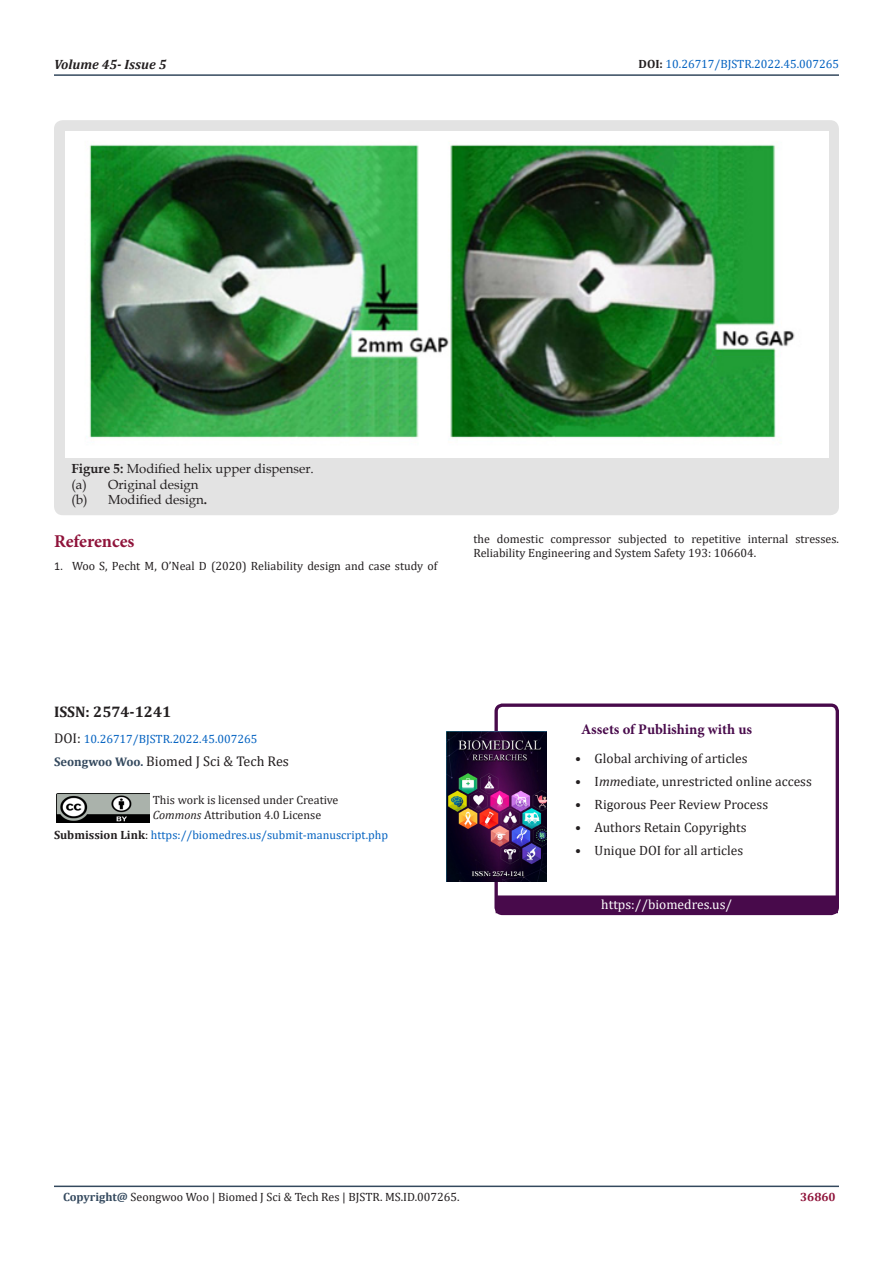
<style>
.page{position:relative;width:893px;height:1263px;background:#fff}
.page>*{position:absolute;margin:0;border:0;box-sizing:border-box;transform-origin:0 0}
.List_Paragraph{font:700 18px "Minion Pro";letter-spacing:-.005em;color:#8f133a}
.t1{font:700 15.3px "Cambria";color:#231f20}
.t2{font:700 14.7px "Minion Pro";color:#480a4b}
.t3{font:14.1px "Cambria";color:#231f20}
.t4{font:13.5px "Cambria";color:#231f20}
.t5{font:13.5px "Cambria";color:#fff}
.t6{font:italic 700 13.5px "Cambria";color:#231f20}
.t7{font:13.2px/15.8px "Book Antiqua";color:#231f20}
.t8{font:12px/14.4px "Cambria";color:#231f20}
.t9{font:12px "Cambria";color:#0563c1}
.t10{font:700 12px "Cambria";color:#8f133a}
.s1{font-weight:700;color:#231f20}
.s2{font-weight:700}
.s3{font-family:"Calibri"}
.s4{font-size:14.1px;color:#231f20}
.s5{font-weight:700;font-size:12.6px;color:#34495e}
.s6{font-style:italic}
.s7{color:#231f20}
.s8{font-weight:700;color:#34495e}
</style>
<div class="page">
<hr style="left:54px;top:1185px;width:785px;height:2px;background:#34495e">
<hr style="left:54px;top:74px;width:785px;height:2px;background:#34495e">
<div style="left:54px;top:120px;width:785px;height:395px;background:#e3e3e3;border-radius:9px"></div>
<img style="left:65px;top:132px;width:764px;height:325px">
<div style="left:494px;top:703px;width:345px;height:212px;border:3px solid #480a4b;border-radius:6px"></div>
<div style="left:496px;top:896px;width:341px;height:17px;background:#480a4b"></div>
<div style="left:496px;top:895px;width:342px;height:18px;border:1px solid #480a4b"></div>
<img style="left:447px;top:732px;width:100px;height:149px">
<img style="left:57px;top:794px;width:93px;height:28px">
<p class="t6" style="left:54px;top:55px;width:114px">Volume 45- Issue 5</p>
<p class="t9" style="left:639px;top:57px;width:202px"><span class="s1">DOI:</span> 10.26717/BJSTR.2022.45.007265</p>
<p class="t7" style="left:72px;top:460px;width:244px"><span class="s2">Figure 5:</span> Modified helix upper dispenser. (a) Original design<br>(b) Modified design<span class="s2">.</span></p>
<p class="List_Paragraph" style="left:54px;top:528px;width:82px">References</p>
<p class="t8" style="left:54px;top:559px;width:385px"><span class="s3">1.</span> Woo S, Pecht M, O’Neal D (2020) Reliability design and case study of</p>
<p class="t8" style="left:473px;top:531px;width:367px">the domestic compressor subjected to repetitive internal stresses.<br>Reliability Engineering and System Safety 193: 106604.</p>
<p class="t1" style="left:54px;top:701px;width:119px">ISSN: 2574-1241</p>
<p class="t9" style="left:54px;top:731px;width:205px"><span class="s4">DOI:</span> 10.26717/BJSTR.2022.45.007265</p>
<p class="t3" style="left:54px;top:753px;width:236px"><span class="s5">Seongwoo Woo.</span> Biomed J Sci &amp; Tech Res</p>
<p class="t8" style="left:153px;top:793px;width:187px">This work is licensed under Creative</p>
<p class="t8" style="left:153px;top:807px;width:170px"><span class="s6">Commons</span> Attribution 4.0 License</p>
<p class="t9" style="left:54px;top:828px;width:336px"><span class="s1">Submission Link</span><span class="s7">:</span> https://biomedres.us/submit-manuscript.php</p>
<p class="t2" style="left:581px;top:719px;width:172px">Assets of Publishing with us</p>
<p class="t4" style="left:575px;top:751px;width:174px">• Global archiving of articles</p>
<p class="t4" style="left:575px;top:774px;width:238px">• I<span class="s6">mm</span>ediate, unrestricted online access</p>
<p class="t4" style="left:575px;top:796px;width:194px">• Rigorous Peer Review Process</p>
<p class="t4" style="left:575px;top:819px;width:173px">• Authors Retain Copyrights</p>
<p class="t4" style="left:575px;top:842px;width:169px">• Unique DOI for all articles</p>
<p class="t5" style="left:601px;top:897px;width:132px">https://biomedres.us/</p>
<p class="t8" style="left:63px;top:1190px;width:398px"><span class="s8">Copyright@</span> Seongwoo Woo | Biomed J Sci &amp; Tech Res | BJSTR. MS.ID.007265.</p>
<p class="t10" style="left:800px;top:1188px;width:37px">36860</p>
</div>
